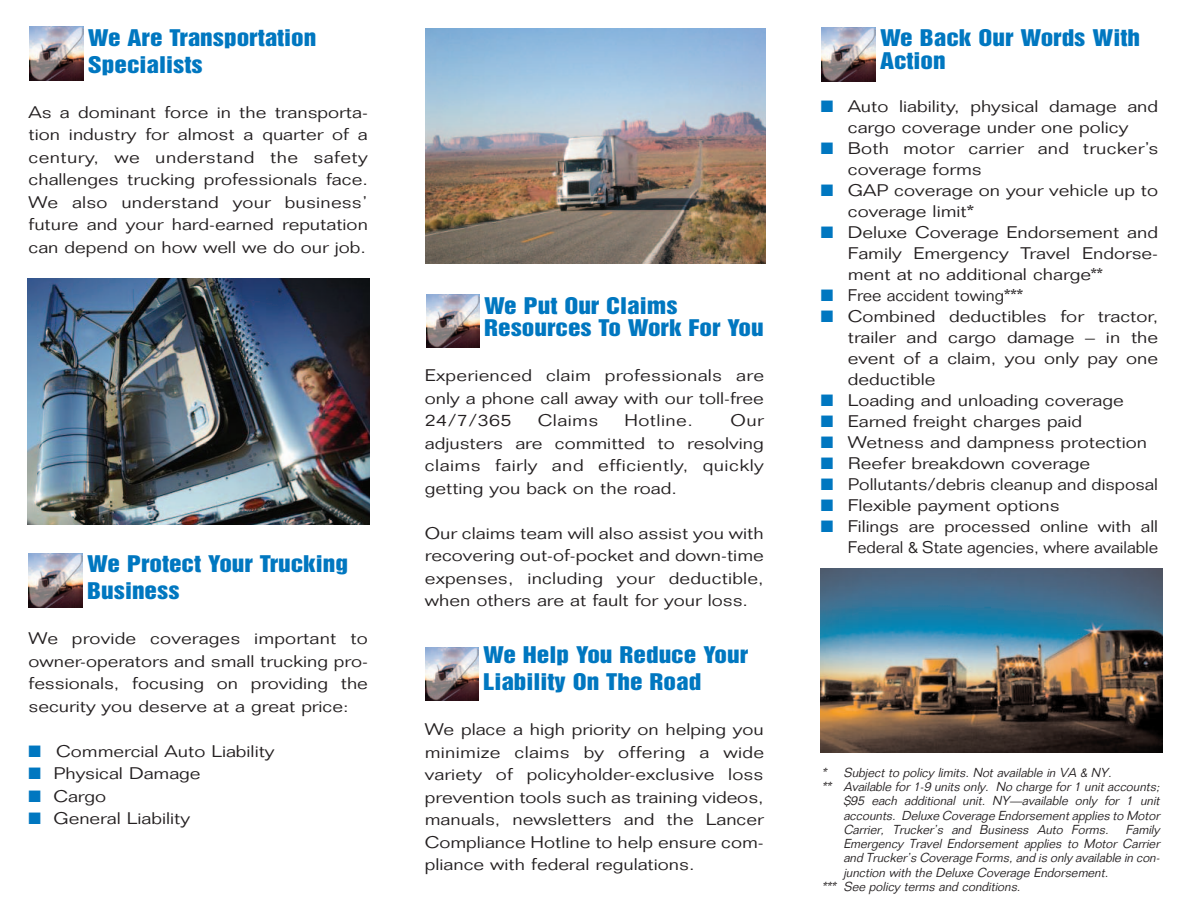
<style>
.page{position:relative;width:1188px;height:918px;background:#fff}
.page>*{position:absolute;margin:0;border:0;box-sizing:border-box;transform-origin:0 0}
.t1{font:21px/27px "Helvetica Inserat";color:#0077c0;scale:1.2 1}
.t2{font:300 16.5px/22.5px "Folio";color:#231f20;text-align:justify;scale:1.2 1}
.t3{font:300 16.5px/21px "Folio";color:#231f20;text-align:right;scale:1.15 1}
.t4{font:300 16.5px "Folio";color:#231f20;scale:1.14 1}
.t5{font:300 16.5px "Folio";color:#231f20;scale:1.05 1}
.t6{font:300 16.5px "Folio";letter-spacing:.02em;color:#231f20;scale:1.2 1}
.t7{font:italic 300 12.75px "Folio";color:#231f20}
.s1{color:#0077c0}
</style>
<div class="page">
<img style="left:821px;top:568px;width:341px;height:184px">
<img style="left:27px;top:278px;width:342px;height:246px">
<img style="left:425px;top:29px;width:340px;height:235px">
<div style="left:28px;top:25px;width:58px;height:59px;background:linear-gradient(to right,#fff,#fff)"></div>
<img style="left:29px;top:27px;width:54px;height:54px">
<svg style="left:426px;top:294px;width:54px;height:54px"></svg>
<img style="left:427px;top:295px;width:53px;height:53px">
<div style="left:27px;top:552px;width:59px;height:59px;background:linear-gradient(to right,#fff,#fff)"></div>
<img style="left:29px;top:554px;width:54px;height:54px">
<svg style="left:425px;top:647px;width:54px;height:54px"></svg>
<img style="left:426px;top:648px;width:53px;height:53px">
<svg style="left:821px;top:27px;width:55px;height:55px"></svg>
<img style="left:821px;top:27px;width:54px;height:54px">
<p class="t1" style="left:88px;top:25px;width:192px">We Are Transportation<br>Specialists</p>
<p class="t2" style="left:28px;top:102px;width:284px">As a dominant force in the transporta&shy;tion industry for almost a quarter of a century, we understand the safety challenges trucking professionals face.<br>We also understand your business’ future and your hard-earned reputation can depend on how well we do our job.</p>
<p class="t1" style="left:87px;top:551px;width:219px">We Protect Your Trucking<br>Business</p>
<p class="t2" style="left:28px;top:629px;width:284px">We provide coverages important to owner-operators and small trucking pro&shy;fessionals, focusing on providing the security you deserve at a great price:</p>
<p class="t2" style="left:28px;top:741px;width:206px"><span class="s1">■</span> Commercial Auto Liability</p>
<p class="t2" style="left:28px;top:764px;width:145px"><span class="s1">■</span> Physical Damage</p>
<p class="t2" style="left:28px;top:786px;width:66px"><span class="s1">■</span> Cargo</p>
<p class="t2" style="left:28px;top:809px;width:136px"><span class="s1">■</span> General Liability</p>
<p class="t1" style="left:484px;top:295px;width:235px;line-height:22.5px">We Put Our Claims<br>Resources To Work For You</p>
<p class="t2" style="left:425px;top:366px;width:284px">Experienced claim professionals are only a phone call away with our toll-free 24/7/365</p>
<p class="t2" style="left:425px;top:411px;width:284px;text-indent:306px">Our adjusters are committed to resolving claims fairly and efficiently, quickly getting you back on the road.</p>
<p class="t2" style="left:425px;top:524px;width:284px">Our claims team will also assist you with recovering out-of-pocket and down-time expenses, including your deductible, when others are at fault for your loss.</p>
<p class="t1" style="left:483px;top:643px;width:222px">We Help You Reduce Your<br>Liability On The Road</p>
<p class="t2" style="left:425px;top:720px;width:284px">We place a high priority on helping you minimize claims by offering a wide variety of policyholder-exclusive loss prevention tools such as training videos, manuals, newsletters and the Lancer Compliance Hotline to help ensure com&shy;pliance with federal regulations.</p>
<p class="t2" style="left:538px;top:411px;width:52px">Claims</p>
<p class="t6" style="left:625px;top:415px;width:58px">Hotline.</p>
<p class="t1" style="left:880px;top:28px;width:218px;line-height:22.5px">We Back Our Words With<br>Action</p>
<p class="t2" style="left:821px;top:98px;width:283px;line-height:21px;text-align:center"><span class="s1">■</span> Auto liability, physical damage and cargo coverage under one policy</p>
<p class="t2" style="left:848px;top:140px;width:260px;line-height:21px;text-indent:-27px"><span class="s1">■</span> Both motor carrier and trucker’s coverage forms</p>
<p class="t2" style="left:848px;top:182px;width:260px;line-height:21px;text-indent:-27px"><span class="s1">■</span> GAP coverage on your vehicle up to coverage limit*</p>
<p class="t2" style="left:848px;top:224px;width:260px;line-height:21px;text-indent:-27px"><span class="s1">■</span> Deluxe Coverage Endorsement and Family Emergency Travel Endorse&shy;ment at no additional charge**</p>
<p class="t5" style="left:821px;top:289px;width:194px"><span class="s1">■</span> Free accident towing***</p>
<p class="t2" style="left:848px;top:308px;width:260px;line-height:21px;text-indent:-27px"><span class="s1">■</span> Combined deductibles for tractor, trailer and cargo damage – in the event of a claim, you only pay one deductible</p>
<p class="t2" style="left:821px;top:391px;width:254px"><span class="s1">■</span> Loading and unloading coverage</p>
<p class="t2" style="left:821px;top:412px;width:219px"><span class="s1">■</span> Earned freight charges paid</p>
<p class="t2" style="left:821px;top:433px;width:274px"><span class="s1">■</span> Wetness and dampness protection</p>
<p class="t2" style="left:821px;top:454px;width:226px"><span class="s1">■</span> Reefer breakdown coverage</p>
<p class="t4" style="left:821px;top:478px;width:297px"><span class="s1">■</span> Pollutants/debris cleanup and disposal</p>
<p class="t2" style="left:821px;top:496px;width:201px"><span class="s1">■</span> Flexible payment options</p>
<p class="t3" style="left:821px;top:518px;width:295px"><span class="s1">■</span> Filings are processed online with all<br>Federal &amp; State agencies, where available</p>
<p class="t7" style="left:822px;top:768px;width:294px">* Subject to policy limits. Not available in VA &amp; NY.</p>
<p class="t7" style="left:822px;top:782px;width:342px">** Available for 1-9 units only. No charge for 1 unit accounts;</p>
<p class="t7" style="left:843px;top:796px;width:320px">$95 each additional unit. NY—available only for 1 unit</p>
<p class="t7" style="left:843px;top:810px;width:320px">accounts. Deluxe Coverage Endorsementapplies to Motor</p>
<p class="t7" style="left:843px;top:825px;width:318px">Carrier, Trucker’s and Business Auto Forms. Family</p>
<p class="t7" style="left:843px;top:839px;width:320px">Emergency Travel Endorsement applies to Motor Carrier</p>
<p class="t7" style="left:843px;top:853px;width:320px">and Trucker’s Coverage Forms,and is only available in con-</p>
<p class="t7" style="left:843px;top:867px;width:269px">junction with the Deluxe Coverage Endorsement.</p>
<p class="t7" style="left:822px;top:882px;width:203px">*** See policy terms and conditions.</p>
</div>
